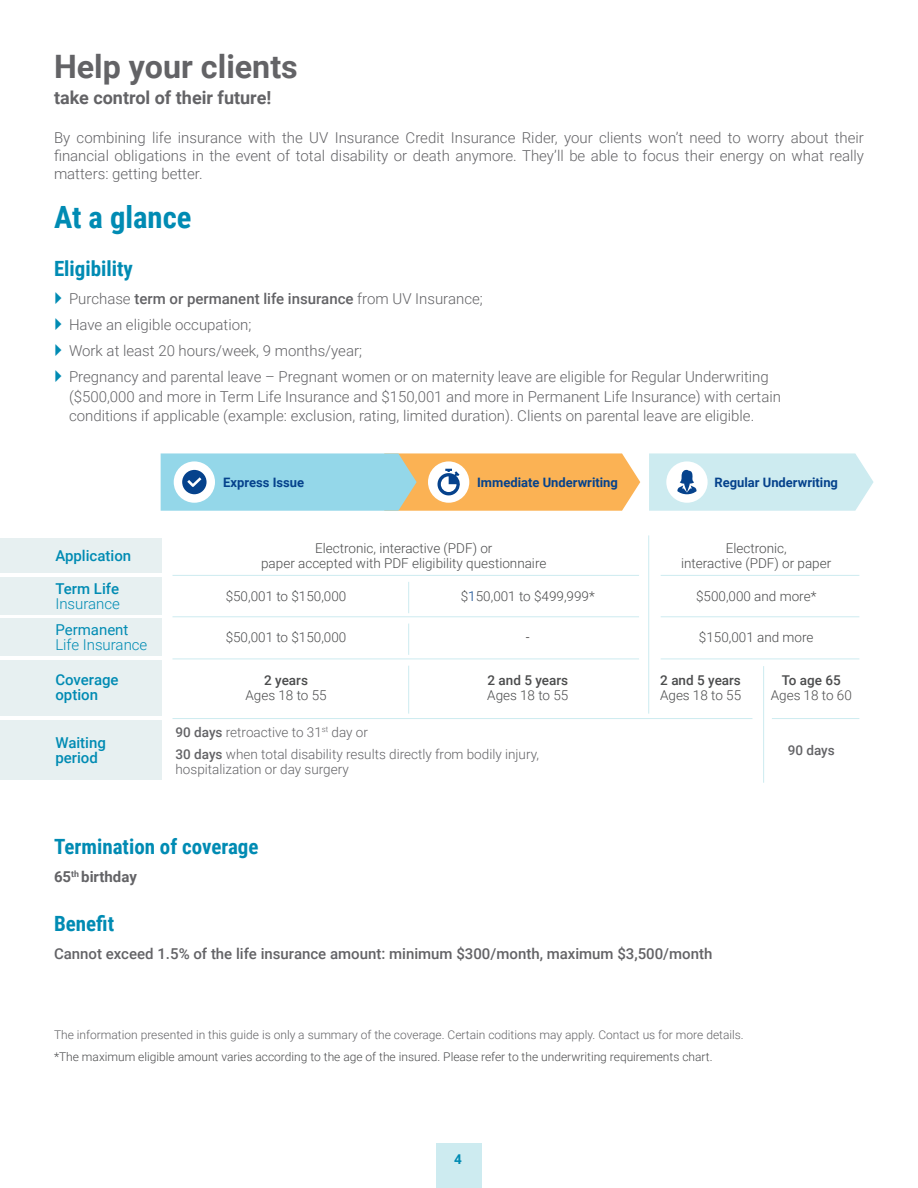
<style>
.page{position:relative;width:918px;height:1188px;background:#fff}
.page>*{position:absolute;margin:0;border:0;box-sizing:border-box;transform-origin:0 0}
.t1{font:700 32.25px "Roboto";color:#636366}
.Titre{font:700 30.6px "Roboto Condensed";color:#008bb3}
.TITRE_CYAN_p_1{font:700 21px "Roboto Condensed";color:#008bb3}
.t2{font:700 18px "Roboto";color:#636366}
.énuméraiton_p_1{font:300 15px/18px "Roboto";color:#636366;text-align:justify}
.énuméraiton_p_1-2{font:500 15px "Roboto";color:#636366}
.TITRE_CYAN_p_1-2{font:300 15px/15px "Roboto";color:#008bb3}
.TITRE_CYAN_p_1-3{font:500 15px/15px "Roboto";color:#008bb3}
.énuméraiton_p_1-3{font:500 15px/15px "Roboto";color:#008bb3}
.énuméraiton_p_1-4{font:700 15px "Roboto";color:#636366}
.TITRE_CYAN_p_1-4{font:300 13.5px/15px "Roboto";color:#4b4c4d;text-align:center}
.énuméraiton_p_1-5{font:300 13.5px/15px "Roboto";color:#636366}
.TITRE_CYAN_p_1-5{font:500 13.5px/15px "Roboto";color:#4b4c4d}
.énuméraiton_p_1-6{font:500 13.5px "Roboto";color:#636366}
.t3{font:700 13.5px "Roboto";color:#008bb3}
.t4{font:300 13.5px "Roboto";color:#231f20}
.t5{font:700 13.05px "Roboto";color:#05428c}
.TM_Titre{font:300 12px "Roboto";color:#636366}
.t6{font:300 12px "Roboto";color:#4b4c4d}
.s1{font-weight:300}
.s2{font-weight:500}
.s3{color:#05428c}
.s4{font-weight:400}
</style>
<div class="page">
<div style="left:436px;top:1143px;width:46px;height:45px;background:#cdebf0"></div>
<div style="left:0;top:577px;width:161px;height:37px;background:#e7f0f1"></div>
<div style="left:0;top:618px;width:161px;height:37px;background:#e7f0f1"></div>
<div style="left:0;top:660px;width:161px;height:56px;background:#e7f0f1"></div>
<div style="left:0;top:538px;width:161px;height:35px;background:#e7f0f1"></div>
<div style="left:0;top:720px;width:161px;height:60px;background:#e7f0f1"></div>
<svg style="left:161px;top:453px;width:479px;height:58px;background:#c5c7ab"></svg>
<svg style="left:649px;top:453px;width:225px;height:58px;background:#cfeaef"></svg>
<hr style="left:648px;top:535px;width:1px;height:179px;background:#cdebf0">
<hr style="left:763px;top:666px;width:1px;height:117px;background:#cdebf0">
<hr style="left:408px;top:582px;width:1px;height:31px;background:#cdebf0">
<hr style="left:408px;top:624px;width:1px;height:31px;background:#cdebf0">
<hr style="left:408px;top:666px;width:1px;height:48px;background:#cdebf0">
<hr style="left:173px;top:575px;width:466px;height:1px;background:#cdebf0">
<hr style="left:661px;top:575px;width:198px;height:1px;background:#cdebf0">
<hr style="left:661px;top:616px;width:198px;height:1px;background:#cdebf0">
<hr style="left:661px;top:659px;width:198px;height:1px;background:#cdebf0">
<hr style="left:772px;top:718px;width:87px;height:1px;background:#cdebf0">
<hr style="left:173px;top:616px;width:466px;height:1px;background:#cdebf0">
<hr style="left:173px;top:659px;width:466px;height:1px;background:#cdebf0">
<hr style="left:173px;top:718px;width:579px;height:1px;background:#cdebf0">
<p class="t1" style="left:54px;top:44px;width:245px">Help your clients</p>
<p class="t2" style="left:54px;top:85px;width:219px">take control of their future!</p>
<p class="énuméraiton_p_1" style="left:54px;top:128px;width:812px">By combining life insurance with the UV Insurance Credit Insurance Rider, your clients won’t need to worry about their financial obligations in the event of total disability or death anymore. They’ll be able to focus their energy on what really matters: getting better.</p>
<p class="Titre" style="left:54px;top:196px;width:139px">At a glance</p>
<p class="TITRE_CYAN_p_1" style="left:54px;top:254px;width:80px">Eligibility</p>
<p class="énuméraiton_p_1-2" style="left:69px;top:288px;width:415px"><span class="s1">Purchase</span> term or permanent life insurance <span class="s1">from UV Insurance;</span></p>
<p class="énuméraiton_p_1" style="left:69px;top:315px;width:184px">Have an eligible occupation;</p>
<p class="énuméraiton_p_1" style="left:69px;top:341px;width:295px">Work at least 20 hours/week, 9 months/year;</p>
<p class="énuméraiton_p_1" style="left:69px;top:367px;width:714px;line-height:19.5px;text-align:left">Pregnancy and parental leave – Pregnant women or on maternity leave are eligible for Regular Underwriting ($500,000 and more in Term Life Insurance and $150,001 and more in Permanent Life Insurance) with certain conditions if applicable (example: exclusion, rating, limited duration). Clients on parental leave are eligible.</p>
<p class="t5" style="left:223px;top:473px;width:82px">Express Issue</p>
<p class="t5" style="left:477px;top:473px;width:142px">Immediate Underwriting</p>
<p class="t5" style="left:714px;top:473px;width:125px">Regular Underwriting</p>
<p class="TITRE_CYAN_p_1-3" style="left:55px;top:548px;width:77px">Application</p>
<p class="TITRE_CYAN_p_1-4" style="left:261px;top:540px;width:287px">Electronic, interactive (PDF) or<br>paper accepted with PDF eligibility questionnaire</p>
<p class="TITRE_CYAN_p_1-4" style="left:681px;top:540px;width:152px">Electronic,<br>interactive (PDF) or paper</p>
<p class="TITRE_CYAN_p_1-2" style="left:55px;top:581px;width:66px"><span class="s2">Term Life<br></span>Insurance</p>
<p class="TITRE_CYAN_p_1-4" style="left:226px;top:588px;width:122px">$50,001 to $150,000</p>
<p class="TITRE_CYAN_p_1-4" style="left:461px;top:588px;width:135px">$<span class="s3">1</span>50,001 to $499,999*</p>
<p class="TITRE_CYAN_p_1-4" style="left:696px;top:588px;width:122px">$500,000 and more*</p>
<p class="TITRE_CYAN_p_1-2" style="left:55px;top:621px;width:94px"><span class="s4">Permanent<br></span>Life Insurance</p>
<p class="TITRE_CYAN_p_1-4" style="left:226px;top:629px;width:122px">$50,001 to $150,000</p>
<p class="t4" style="left:526px;top:627px;width:5px">-</p>
<p class="TITRE_CYAN_p_1-4" style="left:699px;top:629px;width:116px">$150,001 and more</p>
<p class="TITRE_CYAN_p_1-3" style="left:55px;top:672px;width:65px">Coverage option</p>
<p class="TITRE_CYAN_p_1-4" style="left:245px;top:672px;width:83px"><span class="s2">2 years<br></span>Ages 18 to 55</p>
<p class="TITRE_CYAN_p_1-5" style="left:487px;top:672px;width:83px">2 and 5 years<br><span class="s1">Ages 18 to 55</span></p>
<p class="TITRE_CYAN_p_1-5" style="left:660px;top:672px;width:83px">2 and 5 years<br><span class="s1">Ages 18 to 55</span></p>
<p class="TITRE_CYAN_p_1-4" style="left:771px;top:672px;width:83px"><span class="s2">To age 65<br></span>Ages 18 to 60</p>
<p class="énuméraiton_p_1-3" style="left:55px;top:735px;width:52px">Waiting period</p>
<p class="énuméraiton_p_1-5" style="left:176px;top:724px;width:194px"><span class="s2">90 days</span> retroactive to 31<sup>st</sup> day or</p>
<p class="énuméraiton_p_1-5" style="left:176px;top:746px;width:365px"><span class="s2">30 days</span> when total disability results directly from bodily injury, hospitalization or day surgery</p>
<p class="énuméraiton_p_1-6" style="left:788px;top:741px;width:49px">90 days</p>
<p class="TITRE_CYAN_p_1" style="left:54px;top:832px;width:206px">Termination of coverage</p>
<p class="énuméraiton_p_1-4" style="left:54px;top:866px;width:84px">65<sup>th</sup> birthday</p>
<p class="TITRE_CYAN_p_1" style="left:54px;top:909px;width:62px">Benefit</p>
<p class="énuméraiton_p_1-2" style="left:54px;top:943px;width:660px">Cannot exceed 1.5% of the life insurance amount: minimum $300/month, maximum $3,500/month</p>
<p class="TM_Titre" style="left:54px;top:1027px;width:691px">The information presented in this guide is only a summary of the coverage. Certain coditions may apply. Contact us for more details.</p>
<p class="t6" style="left:54px;top:1048px;width:660px">*The maximum eligible amount varies according to the age of the insured. Please refer to the underwriting requirements chart.</p>
<p class="t3" style="left:454px;top:1149px;width:9px">4</p>
</div>
